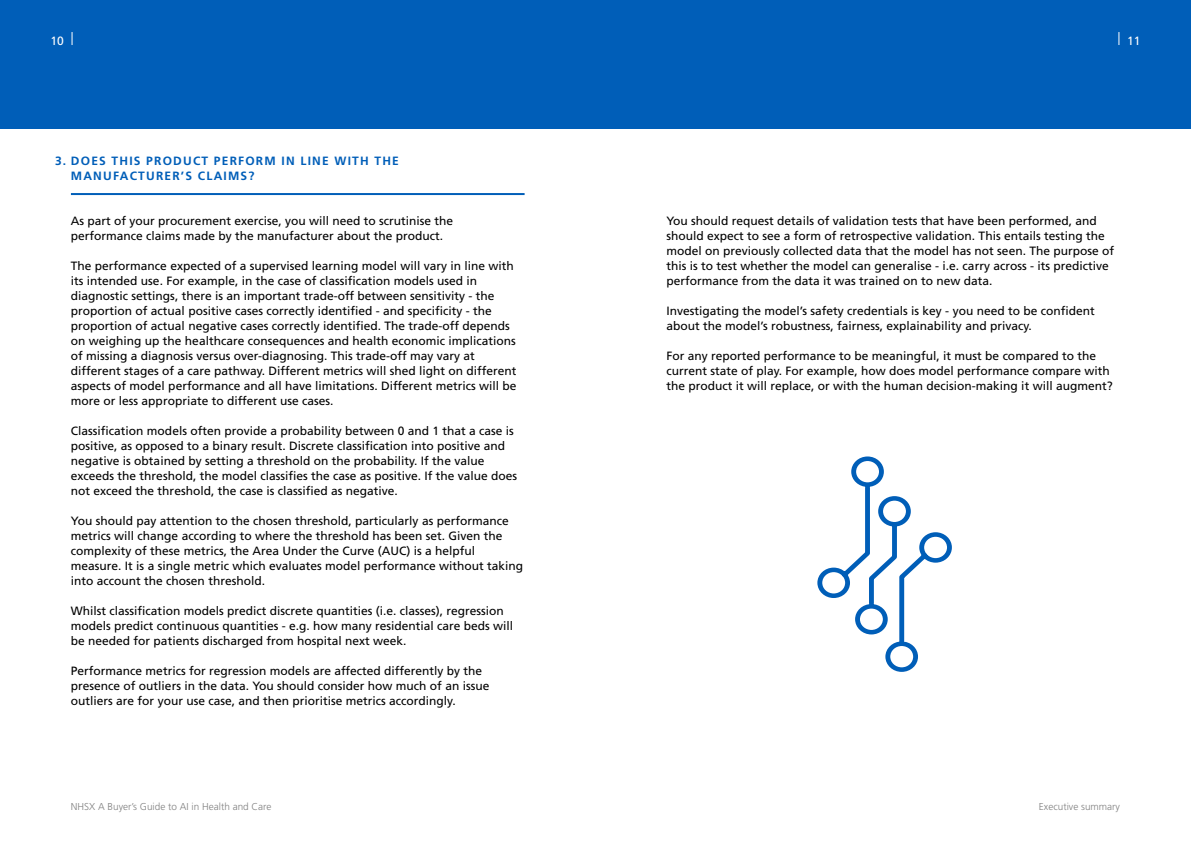
<style>
.page{position:relative;width:1191px;height:842px;background:#fff}
.page>*{position:absolute;margin:0;border:0;box-sizing:border-box;transform-origin:0 0}
.t1{font:12px/15px "Frutiger LT Std";color:#000}
.t2{font:700 12px/15px "Frutiger LT Std";letter-spacing:.1em;color:#005eb8}
.t3{font:12px "Frutiger LT Std";color:#fff}
.t4{font:300 10px "Frutiger LT Std";color:#808080}
</style>
<div class="page">
<div style="left:0;top:0;width:1191px;height:129px;background:#005eb8"></div>
<svg style="left:72px;top:33px;width:1px;height:12px"></svg>
<svg style="left:1118px;top:33px;width:1px;height:12px"></svg>
<hr style="left:71px;top:193px;width:453px;height:2px;background:#005eb8">
<svg style="left:817px;top:456px;width:135px;height:216px"></svg>
<p class="t3" style="left:51px;top:36px;width:15px">10</p>
<p class="t3" style="left:1127px;top:36px;width:15px">11</p>
<p class="t2" style="left:71px;top:154px;width:329px;text-indent:-16px">3. DOES THIS PRODUCT PERFORM IN LINE WITH THE<br>MANUFACTURER’S CLAIMS?</p>
<p class="t1" style="left:71px;top:214px;width:384px">As part of your procurement exercise, you will need to scrutinise the performance claims made by the manufacturer about the product.</p>
<p class="t1" style="left:71px;top:260px;width:447px">The performance expected of a supervised learning model will vary in line with its intended use. For example, in the case of classification models used in diagnostic settings, there is an important trade-off between sensitivity - the proportion of actual positive cases correctly identified - and specificity - the proportion of actual negative cases correctly identified. The trade-off depends on weighing up the healthcare consequences and health economic implications of missing a diagnosis versus over-diagnosing. This trade-off may vary at different stages of a care pathway. Different metrics will shed light on different aspects of model performance and all have limitations. Different metrics will be more or less appropriate to different use cases.</p>
<p class="t1" style="left:71px;top:424px;width:448px">Classification models often provide a probability between 0 and 1 that a case is positive, as opposed to a binary result. Discrete classification into positive and negative is obtained by setting a threshold on the probability. If the value exceeds the threshold, the model classifies the case as positive. If the value does not exceed the threshold, the case is classified as negative.</p>
<p class="t1" style="left:71px;top:514px;width:454px">You should pay attention to the chosen threshold, particularly as performance metrics will change according to where the threshold has been set. Given the complexity of these metrics, the Area Under the Curve (AUC) is a helpful measure. It is a single metric which evaluates model performance without taking into account the chosen threshold.</p>
<p class="t1" style="left:71px;top:605px;width:444px">Whilst classification models predict discrete quantities (i.e. classes), regression models predict continuous quantities - e.g. how many residential care beds will be needed for patients discharged from hospital next week.</p>
<p class="t1" style="left:71px;top:665px;width:420px">Performance metrics for regression models are affected differently by the presence of outliers in the data. You should consider how much of an issue outliers are for your use case, and then prioritise metrics accordingly.</p>
<p class="t1" style="left:666px;top:214px;width:449px">You should request details of validation tests that have been performed, and should expect to see a form of retrospective validation. This entails testing the model on previously collected data that the model has not seen. The purpose of this is to test whether the model can generalise - i.e. carry across - its predictive performance from the data it was trained on to new data.</p>
<p class="t1" style="left:666px;top:304px;width:430px">Investigating the model’s safety credentials is key - you need to be confident about the model’s robustness, fairness, explainability and privacy.</p>
<p class="t1" style="left:666px;top:350px;width:448px">For any reported performance to be meaningful, it must be compared to the current state of play. For example, how does model performance compare with the product it will replace, or with the human decision-making it will augment?</p>
<p class="t4" style="left:71px;top:803px;width:202px">NHSX A Buyer’s Guide to AI in Health and Care</p>
<p class="t4" style="left:1039px;top:803px;width:83px">Executive summary</p>
</div>
